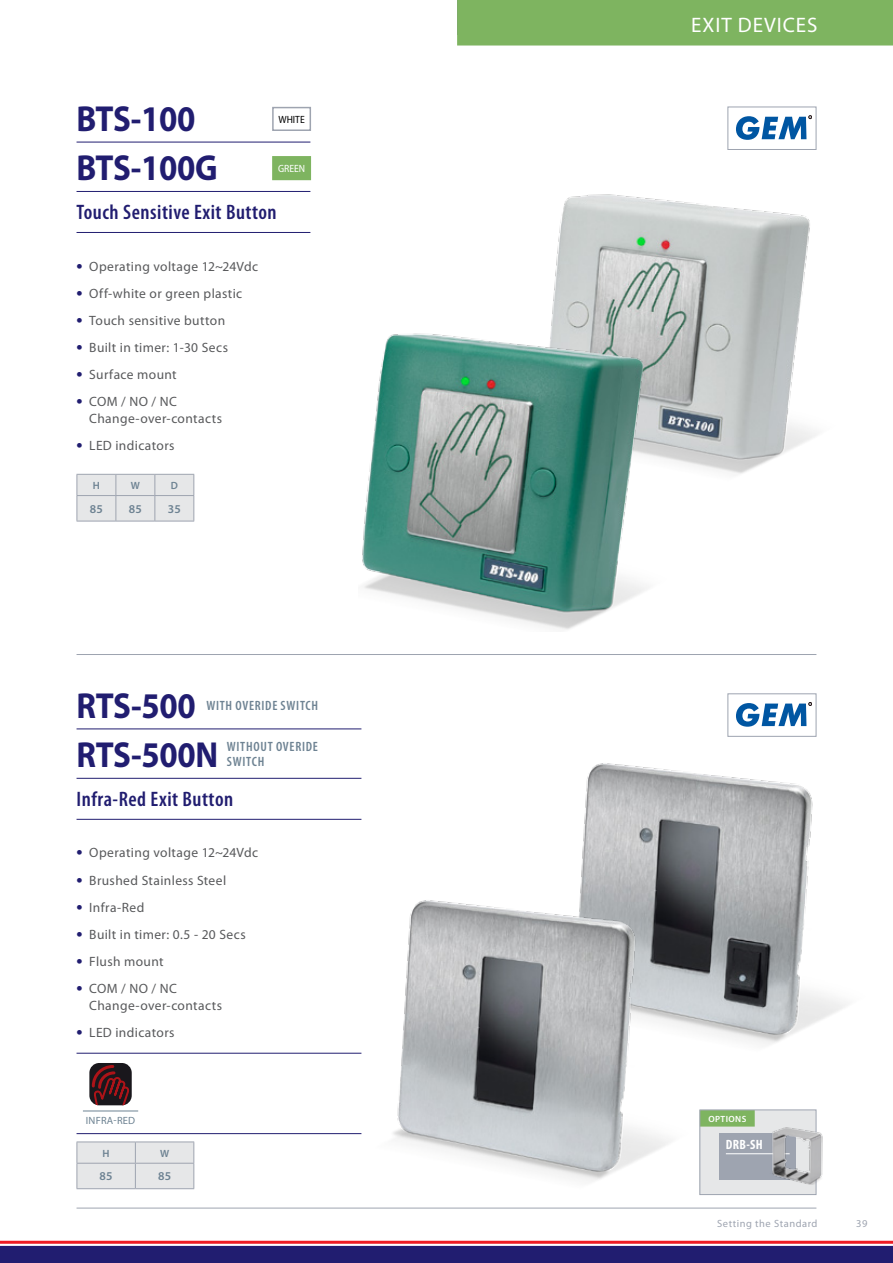
<style>
.page{position:relative;width:893px;height:1263px;background:#fff}
.page>*{position:absolute;margin:0;border:0;box-sizing:border-box;transform-origin:0 0}
.t1{font:700 36.3px/49.3px "Myriad Pro";letter-spacing:-.01em;color:#211d70;scale:.91 1}
.t2{font:600 condensed 21px "Myriad Pro";letter-spacing:.025em;color:#211d70}
.t3{font:21px "Myriad Pro";letter-spacing:.045em;color:#fff}
.t4{font:13.5px/16.5px "Myriad Pro";letter-spacing:.03em;color:#58595b}
.t5{font:600 condensed 13.5px "Myriad Pro";letter-spacing:.055em;color:#6d8292}
.t6{font:700 condensed 13.5px "Myriad Pro";color:#fff}
.t7{font:600 12px "Myriad Pro";letter-spacing:.025em;color:#6d8292}
.t8{font:10.5px "Myriad Pro";letter-spacing:.05em;color:#9ea4b0}
.t9{font:10.5px "Myriad Pro";color:#6d8292}
.t10{font:600 10.5px "Myriad Pro";color:#6d8292}
.t11{font:semi-condensed 10.5px "Myriad Pro";color:#000}
.t12{font:semi-condensed 10.5px "Myriad Pro";color:#fff}
.t13{font:600 9px "Myriad Pro";letter-spacing:.045em;color:#fff}
.s1{font-weight:700;font-size:18px;color:#211d70}
</style>
<div class="page">
<div style="left:457px;top:0;width:436px;height:46px;background:#7eb460"></div>
<hr style="left:0;top:1241px;width:893px;height:3px;background:#ed1d24">
<div style="left:0;top:1246px;width:893px;height:17px;background:#211d70"></div>
<hr style="left:77px;top:1208px;width:739px;height:1px;background:#9ea4b0">
<div style="left:700px;top:1110px;width:116px;height:84px;background:#e6e7e8"></div>
<div style="left:700px;top:1110px;width:55px;height:16px;background:#7eb460"></div>
<div style="left:699px;top:1109px;width:117px;height:86px;border:1px solid #9ea4b0"></div>
<div style="left:719px;top:1132px;width:77px;height:47px;background:#9ea4b0"></div>
<hr style="left:726px;top:1153px;width:64px;height:1px;background:#fff">
<img style="left:581px;top:763px;width:266px;height:281px">
<img style="left:359px;top:884px;width:334px;height:297px">
<img style="left:766px;top:1125px;width:57px;height:60px">
<hr style="left:77px;top:654px;width:739px;height:1px;background:#9ea4b0">
<hr style="left:77px;top:728px;width:284px;height:1px;background:#211d70">
<hr style="left:77px;top:778px;width:284px;height:1px;background:#211d70">
<hr style="left:77px;top:819px;width:284px;height:1px;background:#211d70">
<hr style="left:77px;top:1133px;width:284px;height:1px;background:#211d70">
<hr style="left:77px;top:1053px;width:284px;height:1px;background:#211d70">
<svg style="left:736px;top:702px;width:76px;height:25px"></svg>
<div style="left:727px;top:693px;width:89px;height:44px;border:1px solid #9ea4b0"></div>
<svg style="left:89px;top:1063px;width:43px;height:42px;background:#4b2328"></svg>
<hr style="left:83px;top:1111px;width:55px;height:1px;background:#6d8292">
<svg style="left:77px;top:1142px;width:117px;height:47px;background:#e1e2e4"></svg>
<hr style="left:77px;top:1141px;width:58px;height:1px;background:#9ea4b0">
<hr style="left:135px;top:1141px;width:59px;height:1px;background:#9ea4b0">
<div style="left:272px;top:107px;width:39px;height:24px;border:2px solid #9ea4b0"></div>
<div style="left:273px;top:157px;width:37px;height:22px;background:#7eb460"></div>
<div style="left:272px;top:156px;width:39px;height:24px;border:2px solid #7eb460"></div>
<img style="left:551px;top:194px;width:266px;height:280px">
<img style="left:362px;top:327px;width:309px;height:303px">
<hr style="left:77px;top:142px;width:233px;height:1px;background:#211d70">
<hr style="left:77px;top:191px;width:233px;height:1px;background:#211d70">
<hr style="left:77px;top:232px;width:233px;height:1px;background:#211d70">
<svg style="left:736px;top:116px;width:76px;height:24px"></svg>
<div style="left:727px;top:107px;width:89px;height:43px;border:1px solid #9ea4b0"></div>
<svg style="left:77px;top:475px;width:117px;height:46px;background:#e1e3e4"></svg>
<hr style="left:77px;top:521px;width:39px;height:1px;background:#9ea4b0">
<hr style="left:116px;top:521px;width:39px;height:1px;background:#9ea4b0">
<hr style="left:155px;top:521px;width:39px;height:1px;background:#9ea4b0">
<hr style="left:77px;top:474px;width:39px;height:1px;background:#9ea4b0">
<hr style="left:116px;top:474px;width:39px;height:1px;background:#9ea4b0">
<hr style="left:155px;top:474px;width:39px;height:1px;background:#9ea4b0">
<h1 class="t1" style="left:77px;top:93px;width:157px">BTS-100<br>BTS-100G</h1>
<h2 class="t2" style="left:77px;top:201px;width:202px">Touch Sensitive Exit Button</h2>
<p class="t11" style="left:278px;top:114px;width:28px">WHITE</p>
<p class="t12" style="left:278px;top:163px;width:29px">GREEN</p>
<p class="t4" style="left:77px;top:258px;width:183px"><span class="s1">•</span> Operating voltage 12~24Vdc</p>
<p class="t4" style="left:77px;top:285px;width:167px"><span class="s1">•</span> Off-white or green plastic</p>
<p class="t4" style="left:77px;top:312px;width:150px"><span class="s1">•</span> Touch sensitive button</p>
<p class="t4" style="left:77px;top:339px;width:153px"><span class="s1">•</span> Built in timer: 1-30 Secs</p>
<p class="t4" style="left:77px;top:366px;width:102px"><span class="s1">•</span> Surface mount</p>
<p class="t4" style="left:89px;top:393px;width:134px;text-indent:-13px"><span class="s1">•</span> COM / NO / NC<br>Change-over-contacts</p>
<p class="t4" style="left:77px;top:437px;width:100px"><span class="s1">•</span> LED indicators</p>
<p class="t10" style="left:93px;top:479px;width:9px">H</p>
<p class="t10" style="left:131px;top:479px;width:11px">W</p>
<p class="t10" style="left:171px;top:479px;width:9px">D</p>
<p class="t7" style="left:90px;top:501px;width:15px">85</p>
<p class="t7" style="left:129px;top:501px;width:15px">85</p>
<p class="t7" style="left:168px;top:501px;width:15px">35</p>
<h1 class="t1" style="left:77px;top:680px;width:157px">RTS-500<br>RTS-500N</h1>
<h2 class="t2" style="left:77px;top:788px;width:158px">Infra-Red Exit Button</h2>
<p class="t5" style="left:206px;top:698px;width:50px">with overide</p>
<p class="t5" style="left:281px;top:698px;width:37px">switch</p>
<p class="t5" style="left:227px;top:739px;width:17px">without</p>
<p class="t5" style="left:276px;top:739px;width:21px">overide</p>
<p class="t5" style="left:227px;top:754px;width:37px">switch</p>
<p class="t4" style="left:77px;top:844px;width:183px"><span class="s1">•</span> Operating voltage 12~24Vdc</p>
<p class="t4" style="left:77px;top:871px;width:151px"><span class="s1">•</span> Brushed Stainless Steel</p>
<p class="t4" style="left:77px;top:899px;width:69px"><span class="s1">•</span> Infra-Red</p>
<p class="t4" style="left:77px;top:926px;width:171px"><span class="s1">•</span> Built in timer: 0.5 - 20 Secs</p>
<p class="t4" style="left:77px;top:953px;width:89px"><span class="s1">•</span> Flush mount</p>
<p class="t4" style="left:89px;top:980px;width:134px;text-indent:-13px"><span class="s1">•</span> COM / NO / NC<br>Change-over-contacts</p>
<p class="t4" style="left:77px;top:1024px;width:100px"><span class="s1">•</span> LED indicators</p>
<p class="t9" style="left:86px;top:1114px;width:38px">Infra-red</p>
<p class="t10" style="left:103px;top:1146px;width:9px">H</p>
<p class="t10" style="left:160px;top:1146px;width:11px">W</p>
<p class="t7" style="left:100px;top:1169px;width:15px">85</p>
<p class="t7" style="left:158px;top:1169px;width:15px">85</p>
<h2 class="t3" style="left:691px;top:12px;width:128px">Exit Devices</h2>
<p class="t13" style="left:708px;top:1113px;width:39px">OPTIONS</p>
<p class="t6" style="left:726px;top:1136px;width:38px">DRB-SH</p>
<p class="t8" style="left:717px;top:1217px;width:102px">Setting the Standard</p>
<p class="t8" style="left:856px;top:1217px;width:13px">39</p>
</div>
